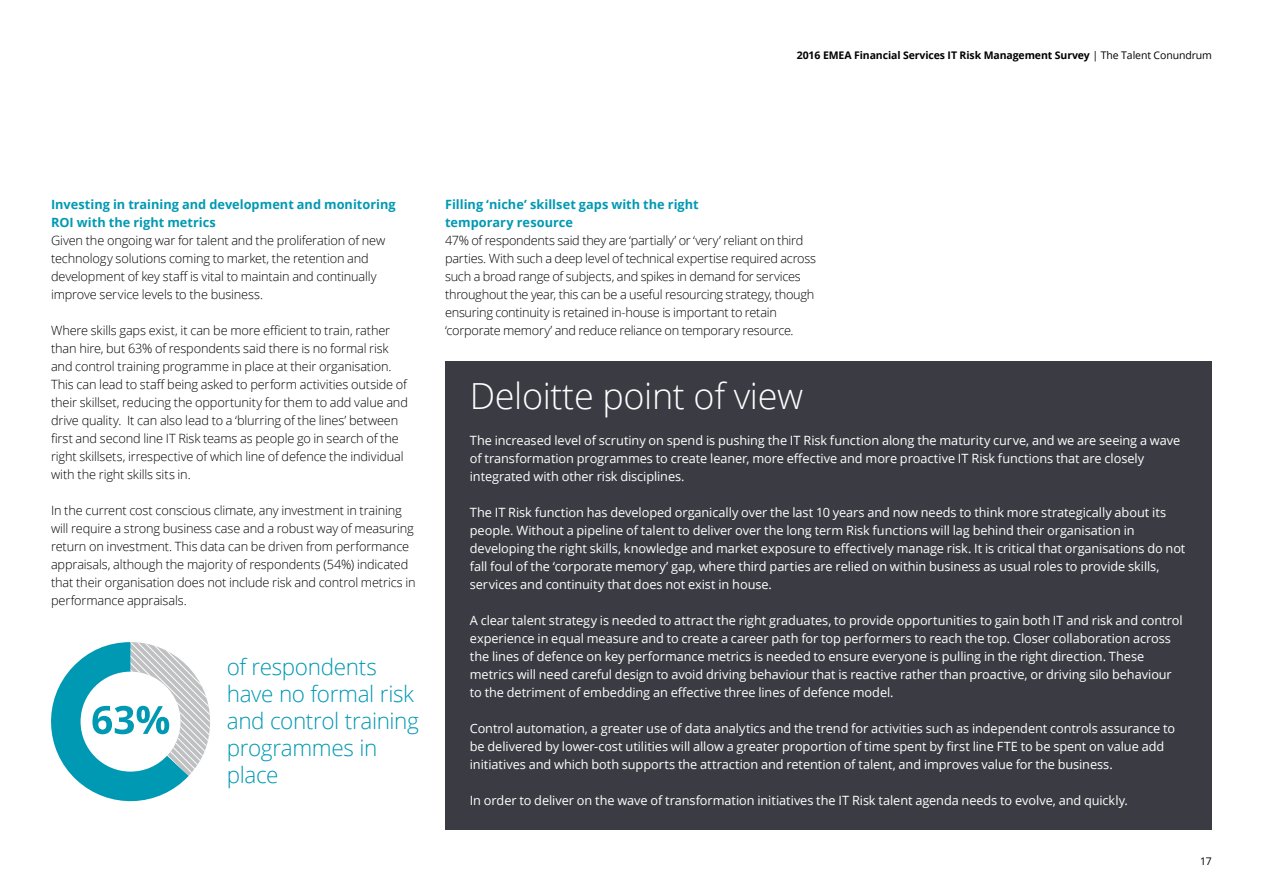
<style>
.page{position:relative;width:1263px;height:893px;background:#fff}
.page>*{position:absolute;margin:0;border:0;box-sizing:border-box;transform-origin:0 0}
.t1{font:300 36px "Open Sans";letter-spacing:-.01em;color:#fff}
.t2{font:300 22.5px/27px "Open Sans";letter-spacing:-.015em;color:#0099b3}
.t3{font:12.75px/18px "Open Sans";letter-spacing:-.005em;color:#fff}
.t4{font:300 12.75px/18px "Open Sans";letter-spacing:-.015em;color:#000}
.t5{font:700 12.75px/18px "Open Sans";color:#0099b3}
.t6{font:700 10.5px "Open Sans";letter-spacing:-.01em;color:#000}
.t7{font:10.5px "Open Sans";color:#000}
.s1{font-weight:400}
</style>
<div class="page">
<div style="left:445px;top:361px;width:767px;height:468px;background:#3b3c43"></div>
<svg style="left:51px;top:642px;width:159px;height:160px"></svg>
<p class="t6" style="left:797px;top:48px;width:417px">2016 EMEA Financial Services IT Risk Management Survey <span class="s1">| The Talent Conundrum</span></p>
<p class="t5" style="left:51px;top:195px;width:346px">Investing in training and development and monitoring<br>ROI with the right metrics</p>
<p class="t4" style="left:51px;top:231px;width:336px">Given the ongoing war for talent and the proliferation of new technology solutions coming to market, the retention and development of key staff is vital to maintain and continually improve service levels to the business.</p>
<p class="t4" style="left:51px;top:321px;width:358px">Where skills gaps exist, it can be more efficient to train, rather than hire, but 63% of respondents said there is no formal risk and control training programme in place at their organisation.<br>This can lead to staff being asked to perform activities outside of their skillset, reducing the opportunity for them to add value and drive quality. It can also lead to a ‘blurring of the lines’ between first and second line IT Risk teams as people go in search of the right skillsets, irrespective of which line of defence the individual with the right skills sits in.</p>
<p class="t4" style="left:51px;top:501px;width:366px">In the current cost conscious climate, any investment in training will require a strong business case and a robust way of measuring return on investment. This data can be driven from performance appraisals, although the majority of respondents (54%) indicated that their organisation does not include risk and control metrics in performance appraisals.</p>
<h2 class="t2" style="left:227px;top:653px;width:193px">of respondents have no formal risk and control training programmes in place</h2>
<p class="t5" style="left:445px;top:195px;width:255px">Filling ‘niche’ skillset gaps with the right temporary resource</p>
<p class="t4" style="left:445px;top:231px;width:373px">47% of respondents said they are ‘partially’ or ‘very’ reliant on third parties. With such a deep level of technical expertise required across such a broad range of subjects, and spikes in demand for services throughout the year, this can be a useful resourcing strategy, though ensuring continuity is retained in-house is important to retain ‘corporate memory’ and reduce reliance on temporary resource.</p>
<h1 class="t1" style="left:470px;top:371px;width:335px">Deloitte point of view</h1>
<p class="t3" style="left:470px;top:431px;width:712px">The increased level of scrutiny on spend is pushing the IT Risk function along the maturity curve, and we are seeing a wave of transformation programmes to create leaner, more effective and more proactive IT Risk functions that are closely integrated with other risk disciplines.</p>
<p class="t3" style="left:470px;top:503px;width:717px">The IT Risk function has developed organically over the last 10 years and now needs to think more strategically about its people. Without a pipeline of talent to deliver over the long term Risk functions will lag behind their organisation in developing the right skills, knowledge and market exposure to effectively manage risk. It is critical that organisations do not fall foul of the ‘corporate memory’ gap, where third parties are relied on within business as usual roles to provide skills, services and continuity that does not exist in house.</p>
<p class="t3" style="left:470px;top:611px;width:714px">A clear talent strategy is needed to attract the right graduates, to provide opportunities to gain both IT and risk and control experience in equal measure and to create a career path for top performers to reach the top. Closer collaboration across the lines of defence on key performance metrics is needed to ensure everyone is pulling in the right direction. These metrics will need careful design to avoid driving behaviour that is reactive rather than proactive, or driving silo behaviour to the detriment of embedding an effective three lines of defence model.</p>
<p class="t3" style="left:470px;top:719px;width:707px">Control automation, a greater use of data analytics and the trend for activities such as independent controls assurance to be delivered by lower-cost utilities will allow a greater proportion of time spent by first line FTE to be spent on value add initiatives and which both supports the attraction and retention of talent, and improves value for the business.</p>
<p class="t3" style="left:470px;top:791px;width:660px">In order to deliver on the wave of transformation initiatives the IT Risk talent agenda needs to evolve, and quickly.</p>
<p class="t7" style="left:1200px;top:854px;width:13px">17</p>
</div>
